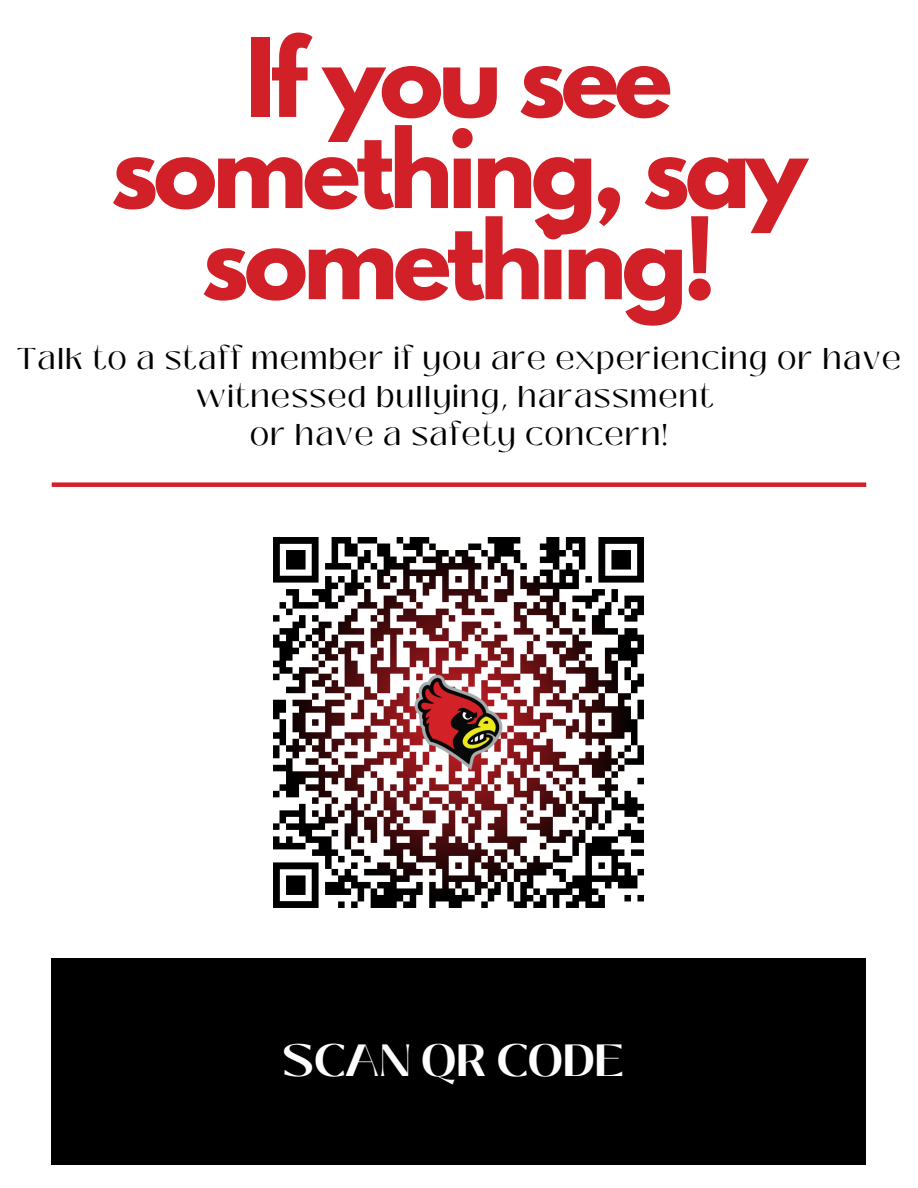
<style>
.page{position:relative;width:918px;height:1188px;background:#fff}
.page>*{position:absolute;margin:0;border:0;box-sizing:border-box;transform-origin:0 0}
.t1{font:700 96.45px/91.2px "League Spartan";letter-spacing:-.05em;color:#d12027;text-align:center}
.t2{font:700 45px "Black Mango";color:#fff}
.t3{font:30px/38.2px "Black Mango";letter-spacing:.05em;color:#000;text-align:center}
</style>
<div class="page">
<div style="left:52px;top:482px;width:814px;height:5px;background:#d12027"></div>
<div style="left:52px;top:958px;width:814px;height:206px;background:#000"></div>
<img style="left:273px;top:537px;width:371px;height:371px">
<p class="t1" style="left:111px;top:45px;width:698px">If you see something, say something!</p>
<p class="t3" style="left:17px;top:339px;width:885px">Talk to a staff member if you are experiencing or have witnessed bullying, harassment</p>
<p class="t3" style="left:250px;top:416px;width:419px">or have a safety concern!</p>
<p class="t2" style="left:283px;top:1026px;width:343px">SCAN QR CODE</p>
</div>
